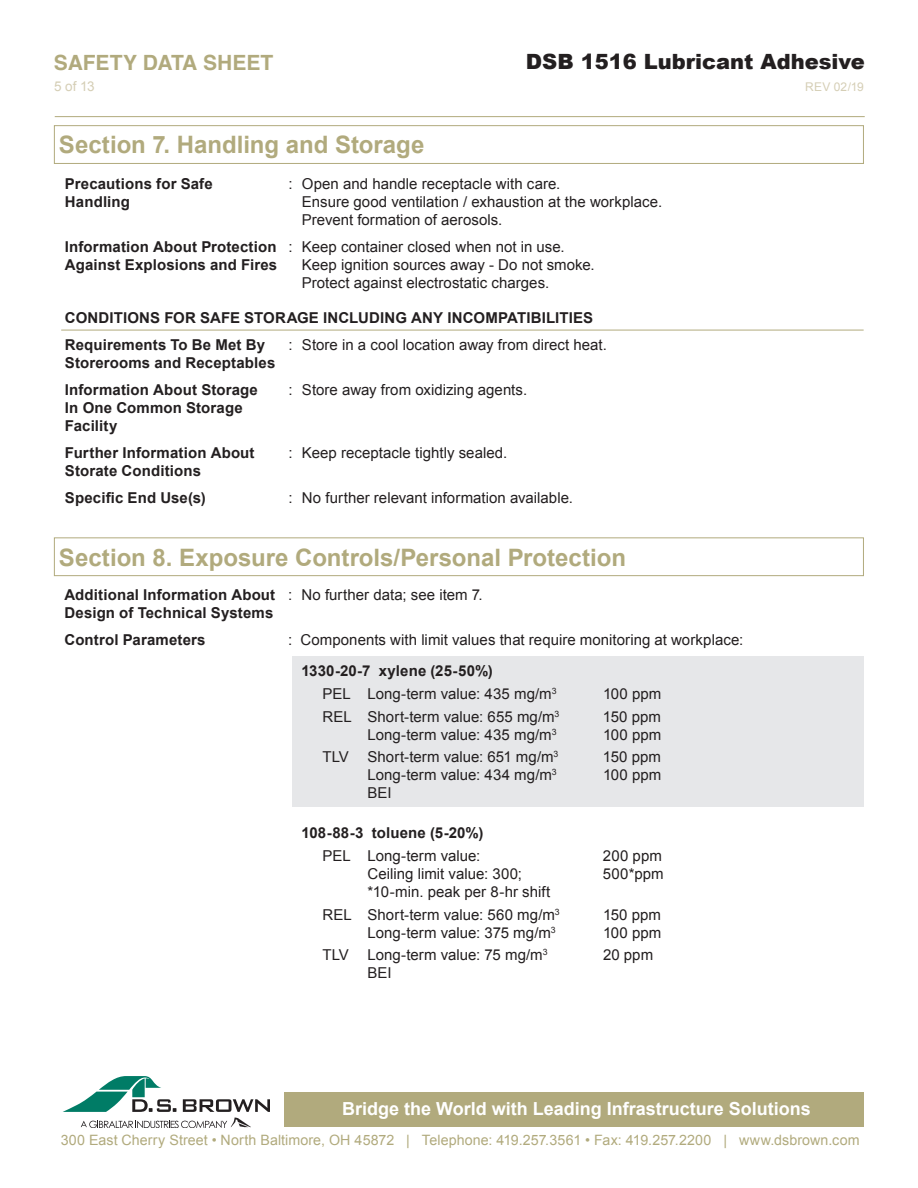
<style>
.page{position:relative;width:918px;height:1188px;background:#fff}
.page>*{position:absolute;margin:0;border:0;box-sizing:border-box;transform-origin:0 0}
.t1{font:700 24px "Arial";color:#b1aa7d}
.t2{font:900 21px "Arial";color:#231f20}
.t3{font:700 21px "Helvetica";letter-spacing:-.005em;color:#b1aa7d}
.t4{font:700 18px "Arial";color:#fff}
.t5{font:15px/18px "Arial";letter-spacing:.005em;color:#231f20}
.t6{font:700 15px/18px "Arial";letter-spacing:.01em;color:#231f20}
.t7{font:14.25px "Arial";letter-spacing:.005em;color:#b1aa7d}
.t8{font:13.5px "Arial";color:#d5ceb5}
.t9{font:12px "Arial";letter-spacing:.015em;color:#d5ceb5}
.s1{font-weight:400}
.s2{font-weight:700}
</style>
<div class="page">
<div style="left:285px;top:1092px;width:579px;height:35px;background:#b1aa7d"></div>
<hr style="left:55px;top:116px;width:810px;height:1px;background:#b1aa7d">
<svg style="left:63px;top:1076px;width:207px;height:51px"></svg>
<div style="left:293px;top:657px;width:571px;height:150px;background:#e6e7e9"></div>
<div style="left:54px;top:125px;width:810px;height:39px;border:1px solid #b1aa7d"></div>
<hr style="left:61px;top:330px;width:803px;height:1px;background:#b1aa7d">
<div style="left:54px;top:537px;width:810px;height:39px;border:1px solid #b1aa7d"></div>
<h2 class="t3" style="left:54px;top:45px;width:221px">SAFETY DATA SHEET</h2>
<h2 class="t2" style="left:526px;top:46px;width:341px">DSB 1516 Lubricant Adhesive</h2>
<p class="t9" style="left:805px;top:79px;width:60px">REV 02/19</p>
<p class="t8" style="left:54px;top:77px;width:42px">5 of 13</p>
<h1 class="t1" style="left:59px;top:129px;width:367px">Section 7. Handling and Storage</h1>
<p class="t6" style="left:65px;top:176px;width:149px">Precautions for Safe</p>
<p class="t5" style="left:288px;top:175px;width:273px">: Open and handle receptacle with care.</p>
<p class="t6" style="left:65px;top:194px;width:66px">Handling</p>
<p class="t5" style="left:302px;top:193px;width:362px">Ensure good ventilation / exhaustion at the workplace.<br>Prevent formation of aerosols.</p>
<p class="t6" style="left:65px;top:239px;width:501px">Information About Protection <span class="s1">: Keep container closed when not in use.<br></span>Against Explosions and Fires</p>
<p class="t5" style="left:302px;top:256px;width:294px">Keep ignition sources away - Do not smoke.<br>Protect against electrostatic charges.</p>
<p class="t6" style="left:65px;top:304px;width:530px;line-height:27.2px">CONDITIONS FOR SAFE STORAGE INCLUDING ANY INCOMPATIBILITIES<br>Requirements To Be Met By</p>
<p class="t5" style="left:288px;top:336px;width:320px">: Store in a cool location away from direct heat.</p>
<p class="t6" style="left:65px;top:350px;width:212px;line-height:27.2px">Storerooms and Receptables<br>Information About Storage</p>
<p class="t5" style="left:288px;top:381px;width:240px">: Store away from oxidizing agents.</p>
<p class="t6" style="left:65px;top:399px;width:179px">In One Common Storage<br>Facility</p>
<p class="t6" style="left:65px;top:444px;width:191px">Further Information About</p>
<p class="t5" style="left:288px;top:444px;width:220px">: Keep receptacle tightly sealed.</p>
<p class="t6" style="left:65px;top:458px;width:142px;line-height:27.2px">Storate Conditions<br>Specific End Use(s)</p>
<p class="t5" style="left:288px;top:489px;width:286px">: No further relevant information available.</p>
<h1 class="t1" style="left:59px;top:541px;width:569px">Section 8. Exposure Controls/Personal Protection</h1>
<p class="t6" style="left:64px;top:586px;width:420px">Additional Information About <span class="s1">: No further data; see item 7.<br></span>Design of Technical Systems</p>
<p class="t6" style="left:64px;top:631px;width:143px">Control Parameters</p>
<p class="t5" style="left:288px;top:631px;width:457px">: Components with limit values that require monitoring at workplace:</p>
<p class="t5" style="left:322px;top:659px;width:236px;line-height:22.8px;text-indent:-21px"><span class="s2">1330-20-7 xylene (25-50%)<br></span>PEL Long-term value: 435 mg/m<sup>3</sup></p>
<p class="t5" style="left:603px;top:685px;width:60px">100 ppm</p>
<p class="t5" style="left:323px;top:707px;width:239px">REL Short-term value: 655 mg/m<sup>3</sup></p>
<p class="t5" style="left:603px;top:707px;width:60px">150 ppm</p>
<p class="t5" style="left:367px;top:725px;width:191px">Long-term value: 435 mg/m<sup>3</sup></p>
<p class="t5" style="left:603px;top:725px;width:60px">100 ppm</p>
<p class="t5" style="left:322px;top:748px;width:237px">TLV Short-term value: 651 mg/m<sup>3</sup></p>
<p class="t5" style="left:603px;top:748px;width:60px">150 ppm</p>
<p class="t5" style="left:367px;top:766px;width:191px">Long-term value: 434 mg/m<sup>3</sup></p>
<p class="t5" style="left:603px;top:766px;width:60px">100 ppm</p>
<p class="t5" style="left:367px;top:784px;width:26px">BEI</p>
<p class="t6" style="left:301px;top:824px;width:183px">108-88-3 toluene (5-20%)</p>
<p class="t5" style="left:322px;top:847px;width:159px">PEL Long-term value:</p>
<p class="t5" style="left:603px;top:847px;width:60px">200 ppm</p>
<p class="t5" style="left:367px;top:865px;width:156px">Ceiling limit value: 300;</p>
<p class="t5" style="left:603px;top:865px;width:62px">500*ppm</p>
<p class="t5" style="left:322px;top:880px;width:239px;line-height:22.8px;text-indent:45px">*10-min. peak per 8-hr shift<br>REL Short-term value: 560 mg/m<sup>3</sup></p>
<p class="t5" style="left:603px;top:906px;width:60px">150 ppm</p>
<p class="t5" style="left:368px;top:924px;width:190px">Long-term value: 375 mg/m<sup>3</sup></p>
<p class="t5" style="left:603px;top:924px;width:60px">100 ppm</p>
<p class="t5" style="left:322px;top:946px;width:227px">TLV Long-term value: 75 mg/m<sup>3</sup></p>
<p class="t5" style="left:603px;top:946px;width:52px">20 ppm</p>
<p class="t5" style="left:367px;top:964px;width:26px">BEI</p>
<p class="t4" style="left:342px;top:1097px;width:470px">Bridge the World with Leading Infrastructure Solutions</p>
<p class="t7" style="left:61px;top:1131px;width:800px">300 East Cherry Street • North Baltimore, OH 45872 | Telephone: 419.257.3561 • Fax: 419.257.2200 | www.dsbrown.com</p>
</div>
